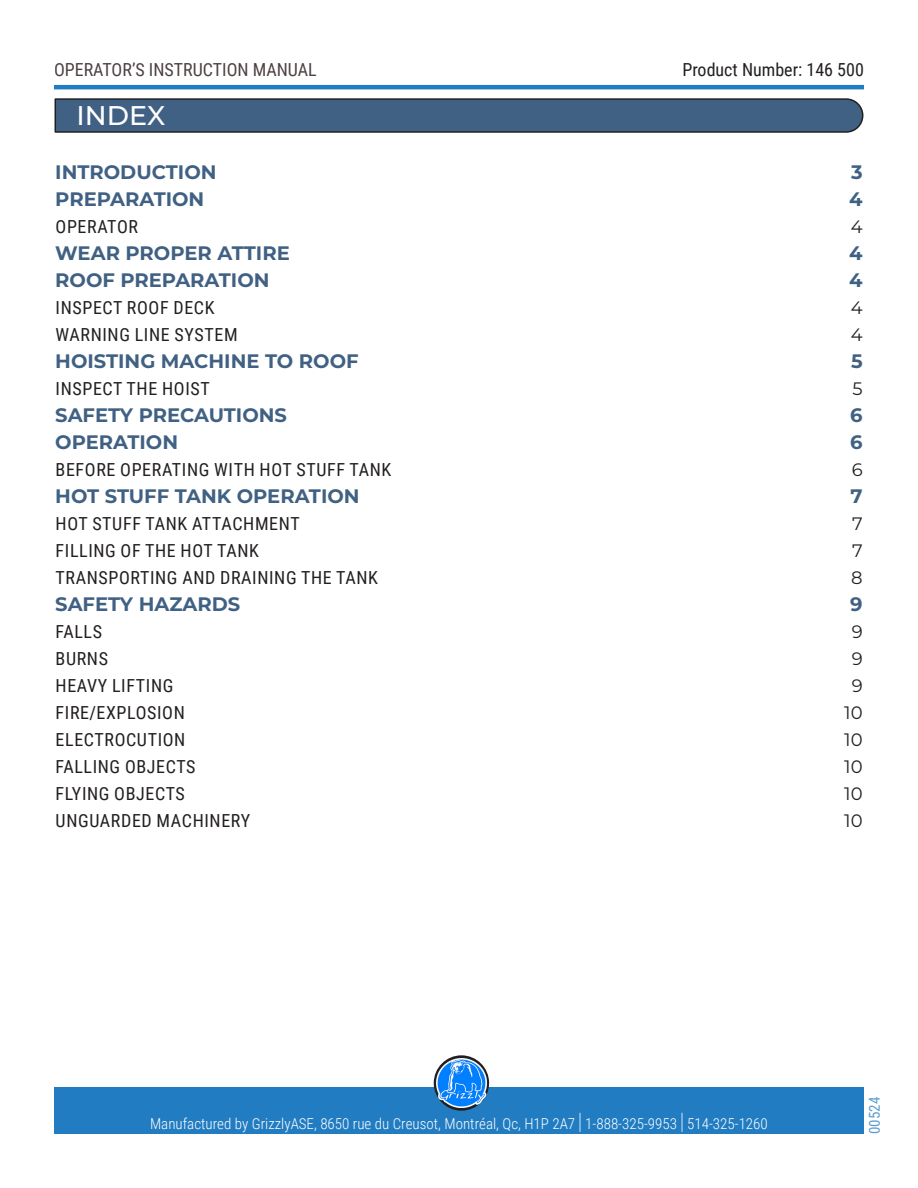
<style>
.page{position:relative;width:918px;height:1188px;background:#fff}
.page>*{position:absolute;margin:0;border:0;box-sizing:border-box;transform-origin:0 0}
.Titre1{font:500 27px "Montserrat";color:#fff}
.t1{font:700 19.5px "Montserrat";color:#406183}
.t2{font:18px "Roboto Condensed";letter-spacing:.035em;color:#231f20}
.t3{font:18px "Roboto Condensed";color:#130003}
.t4{font:18px "Montserrat";color:#231f20}
.t5{font:18px "Roboto Condensed";color:#231f20}
.t6{font:300 15px "Roboto Condensed";color:#fff}
.t7{font:15px "Roboto Condensed";color:#217cc0}
.s1{font-size:22.5px}
</style>
<div class="page">
<hr style="left:54px;top:85px;width:810px;height:4px;background:#217cc1">
<div style="left:54px;top:1088px;width:810px;height:46px;background:#217cc1"></div>
<svg style="left:434px;top:1055px;width:55px;height:56px"></svg>
<img style="left:437px;top:1058px;width:49px;height:50px">
<svg style="left:54px;top:98px;width:810px;height:35px;background:#415e7c"></svg>
<p class="t3" style="left:54px;top:57px;width:264px">OPERATOR’S INSTRUCTION MANUAL</p>
<p class="t5" style="left:682px;top:57px;width:183px">Product Number: 146 500</p>
<p class="Titre1" style="left:77px;top:97px;width:90px">INDEX</p>
<p class="t1" style="left:55px;top:158px;width:163px">INTRODUCTION</p>
<p class="t1" style="left:851px;top:158px;width:13px">3</p>
<p class="t1" style="left:55px;top:185px;width:151px">PREPARATION</p>
<p class="t1" style="left:849px;top:185px;width:15px">4</p>
<p class="t2" style="left:56px;top:214px;width:84px">OPERATOR</p>
<p class="t4" style="left:851px;top:214px;width:13px">4</p>
<p class="t1" style="left:55px;top:239px;width:236px">WEAR PROPER ATTIRE</p>
<p class="t1" style="left:849px;top:239px;width:15px">4</p>
<p class="t1" style="left:55px;top:266px;width:216px">ROOF PREPARATION</p>
<p class="t1" style="left:849px;top:266px;width:15px">4</p>
<p class="t2" style="left:56px;top:295px;width:161px">INSPECT ROOF DECK</p>
<p class="t4" style="left:851px;top:295px;width:13px">4</p>
<p class="t2" style="left:56px;top:322px;width:184px">WARNING LINE SYSTEM</p>
<p class="t4" style="left:851px;top:322px;width:13px">4</p>
<p class="t1" style="left:55px;top:347px;width:305px">HOISTING MACHINE TO ROOF</p>
<p class="t1" style="left:851px;top:347px;width:13px">5</p>
<p class="t2" style="left:56px;top:376px;width:156px">INSPECT THE HOIST</p>
<p class="t4" style="left:853px;top:376px;width:12px">5</p>
<p class="t1" style="left:55px;top:401px;width:233px">SAFETY PRECAUTIONS</p>
<p class="t1" style="left:850px;top:401px;width:14px">6</p>
<p class="t1" style="left:55px;top:428px;width:124px">OPERATION</p>
<p class="t1" style="left:850px;top:428px;width:14px">6</p>
<p class="t2" style="left:56px;top:457px;width:337px">BEFORE OPERATING WITH HOT STUFF TANK</p>
<p class="t4" style="left:852px;top:457px;width:12px">6</p>
<p class="t1" style="left:55px;top:482px;width:306px">HOT STUFF TANK OPERATION</p>
<p class="t1" style="left:851px;top:482px;width:14px">7</p>
<p class="t2" style="left:56px;top:511px;width:246px">HOT STUFF TANK ATTACHMENT</p>
<p class="t4" style="left:852px;top:511px;width:12px">7</p>
<p class="t2" style="left:56px;top:538px;width:205px">FILLING OF THE HOT TANK</p>
<p class="t4" style="left:852px;top:538px;width:12px">7</p>
<p class="t2" style="left:56px;top:565px;width:324px">TRANSPORTING AND DRAINING THE TANK</p>
<p class="t4" style="left:851px;top:565px;width:13px">8</p>
<p class="t1" style="left:55px;top:590px;width:187px">SAFETY HAZARDS</p>
<p class="t1" style="left:850px;top:590px;width:14px">9</p>
<p class="t2" style="left:56px;top:619px;width:48px">FALLS</p>
<p class="t4" style="left:852px;top:619px;width:12px">9</p>
<p class="t2" style="left:56px;top:646px;width:54px">BURNS</p>
<p class="t4" style="left:852px;top:646px;width:12px">9</p>
<p class="t2" style="left:56px;top:673px;width:119px">HEAVY LIFTING</p>
<p class="t4" style="left:852px;top:673px;width:12px">9</p>
<p class="t2" style="left:56px;top:700px;width:131px">FIRE/EXPLOSION</p>
<p class="t4" style="left:844px;top:700px;width:20px">10</p>
<p class="t2" style="left:56px;top:727px;width:131px">ELECTROCUTION</p>
<p class="t4" style="left:844px;top:727px;width:20px">10</p>
<p class="t2" style="left:56px;top:754px;width:142px">FALLING OBJECTS</p>
<p class="t4" style="left:844px;top:754px;width:20px">10</p>
<p class="t2" style="left:56px;top:781px;width:131px">FLYING OBJECTS</p>
<p class="t4" style="left:844px;top:781px;width:20px">10</p>
<p class="t2" style="left:56px;top:808px;width:196px">UNGUARDED MACHINERY</p>
<p class="t4" style="left:844px;top:808px;width:20px">10</p>
<p class="t6" style="left:150px;top:1113px;width:619px">Manufactured by GrizzlyASE, 8650 rue du Creusot, Montréal, Qc, H1P 2A7 <span class="s1">|</span> 1-888-325-9953 <span class="s1">|</span> 514-325-1260</p>
<p class="t7" style="left:864px;top:1134px;width:39px;rotate:-90deg">00524</p>
</div>
